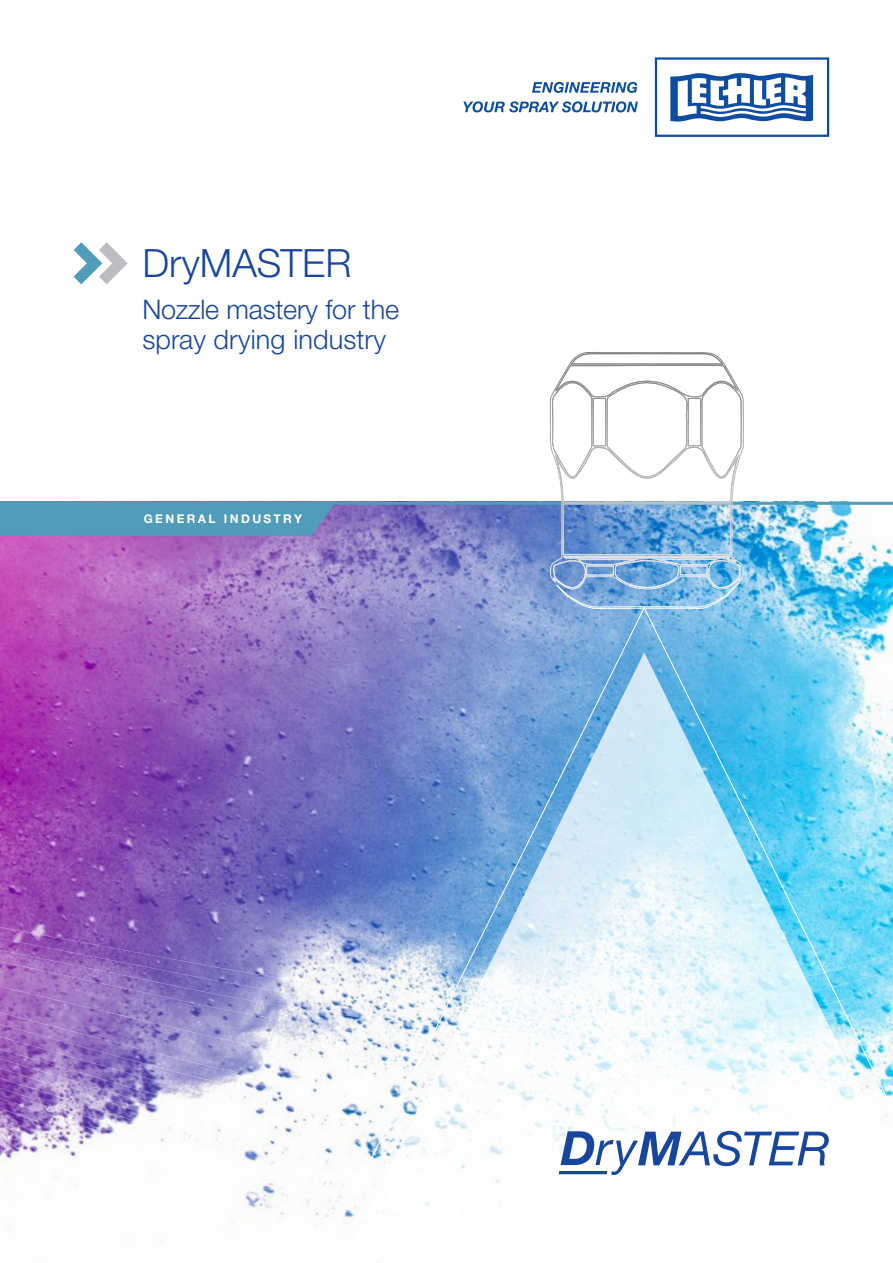
<style>
.page{position:relative;width:893px;height:1263px;background:#fff}
.page>*{position:absolute;margin:0;border:0;box-sizing:border-box;transform-origin:0 0}
.t1{font:300 39px "Helvetica Neue LTW1 G";color:#18469d}
.t2{font:300 27px/30px "Helvetica Neue LTW1 G";letter-spacing:.005em;color:#18469d}
.t3{font:700 12px "Helvetica Neue LTW1 G";letter-spacing:.2em;color:#fff}
</style>
<div class="page">
<div style="left:655px;top:57px;width:174px;height:80px;border:2px solid #0d4da1"></div>
<img style="left:0;top:505px;width:893px;height:296px">
<img style="left:282px;top:606px;width:611px;height:195px">
<svg style="left:0;top:505px;width:336px;height:31px;background:#5299b9"></svg>
<hr style="left:0;top:502px;width:893px;height:3px;background:#509cb9">
<img style="left:0;top:801px;width:893px;height:423px">
<svg style="left:549px;top:525px;width:195px;height:323px;background:#8fc7e9"></svg>
<img style="left:552px;top:525px;width:190px;height:29px">
<svg style="left:463px;top:71px;width:350px;height:454px"></svg>
<div style="left:593px;top:398px;width:13px;height:48px;border:1px solid #fff"></div>
<div style="left:688px;top:398px;width:13px;height:48px;border:1px solid #fff"></div>
<img style="left:538px;top:543px;width:203px;height:67px">
<svg style="left:74px;top:242px;width:54px;height:42px"></svg>
<div style="left:558px;top:1130px;width:271px;height:46px;background:#fff"></div>
<svg style="left:559px;top:1131px;width:270px;height:44px"></svg>
<h1 class="t1" style="left:142px;top:239px;width:210px">DryMASTER</h1>
<p class="t2" style="left:142px;top:294px;width:258px">Nozzle mastery for the spray drying industry</p>
<p class="t3" style="left:144px;top:512px;width:160px">GENERAL INDUSTRY</p>
</div>
